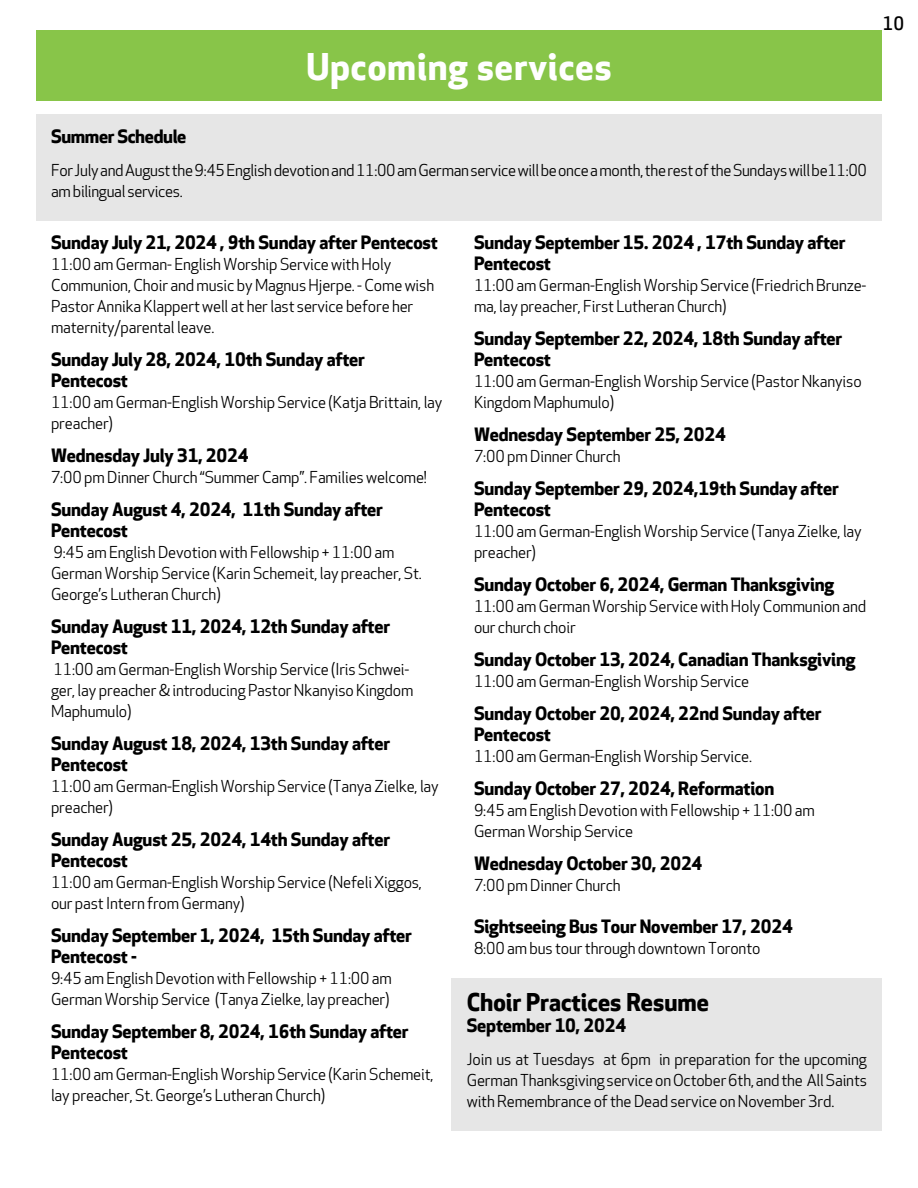
<style>
.page{position:relative;width:918px;height:1188px;background:#fff}
.page>*{position:absolute;margin:0;border:0;box-sizing:border-box;transform-origin:0 0}
.t1{font:700 36px "Apex New";letter-spacing:.025em;color:#fff}
.t2{font:700 24px "Apex New";color:#000}
.t3{font:700 18px/21px "Apex New";letter-spacing:-.01em;color:#000}
.t4{font:500 18px "Apex New";color:#000}
.t5{font:15.75px/21px "Apex New";letter-spacing:-.01em;color:#000}
</style>
<div class="page">
<div style="left:36px;top:30px;width:846px;height:70px;background:#88c549"></div>
<div style="left:452px;top:978px;width:430px;height:153px;background:#e6e6e6"></div>
<div style="left:36px;top:114px;width:846px;height:106px;background:#e6e6e6"></div>
<h1 class="t1" style="left:306px;top:45px;width:307px">Upcoming services</h1>
<p class="t3" style="left:51px;top:126px;width:137px">Summer Schedule</p>
<p class="t5" style="left:51px;top:160px;width:818px">For July and August the 9:45 English devotion and 11:00 am German service will be once a month, the rest of the Sundays will be11:00 am bilingual services.</p>
<p class="t3" style="left:51px;top:232px;width:388px">Sunday July 21, 2024 , 9th Sunday after Pentecost</p>
<p class="t5" style="left:51px;top:254px;width:385px">11:00 am German- English Worship Service with Holy Communion, Choir and music by Magnus Hjerpe. - Come wish Pastor Annika Klappert well at her last service before her maternity/parental leave.</p>
<p class="t3" style="left:51px;top:349px;width:315px">Sunday July 28, 2024, 10th Sunday after<br>Pentecost</p>
<p class="t5" style="left:51px;top:392px;width:393px">11:00 am German-English Worship Service (Katja Brittain, lay preacher)</p>
<p class="t3" style="left:51px;top:445px;width:199px">Wednesday July 31, 2024</p>
<p class="t5" style="left:51px;top:467px;width:377px">7:00 pm Dinner Church “Summer Camp”. Families welcome!</p>
<p class="t3" style="left:51px;top:499px;width:333px">Sunday August 4, 2024, 11th Sunday after<br>Pentecost</p>
<p class="t5" style="left:51px;top:542px;width:372px">9:45 am English Devotion with Fellowship + 11:00 am<br>German Worship Service (Karin Schemeit, lay preacher, St.<br>George’s Lutheran Church)</p>
<p class="t3" style="left:51px;top:616px;width:341px">Sunday August 11, 2024, 12th Sunday after<br>Pentecost</p>
<p class="t5" style="left:51px;top:659px;width:364px">11:00 am German-English Worship Service (Iris Schwei&shy;ger, lay preacher &amp; introducing Pastor Nkanyiso Kingdom<br>Maphumulo)</p>
<p class="t3" style="left:51px;top:733px;width:341px">Sunday August 18, 2024, 13th Sunday after<br>Pentecost</p>
<p class="t5" style="left:51px;top:776px;width:389px">11:00 am German-English Worship Service (Tanya Zielke, lay preacher)</p>
<p class="t3" style="left:51px;top:829px;width:341px">Sunday August 25, 2024, 14th Sunday after<br>Pentecost</p>
<p class="t5" style="left:51px;top:872px;width:372px">11:00 am German-English Worship Service (Nefeli Xiggos, our past Intern from Germany)</p>
<p class="t3" style="left:51px;top:925px;width:362px">Sunday September 1, 2024, 15th Sunday after<br>Pentecost -</p>
<p class="t5" style="left:51px;top:968px;width:342px">9:45 am English Devotion with Fellowship + 11:00 am<br>German Worship Service (Tanya Zielke, lay preacher)</p>
<p class="t3" style="left:51px;top:1021px;width:359px">Sunday September 8, 2024, 16th Sunday after<br>Pentecost</p>
<p class="t5" style="left:51px;top:1064px;width:384px">11:00 am German-English Worship Service (Karin Schemeit, lay preacher, St. George’s Lutheran Church)</p>
<p class="t3" style="left:474px;top:232px;width:373px">Sunday September 15. 2024 , 17th Sunday after<br>Pentecost</p>
<p class="t5" style="left:474px;top:275px;width:394px">11:00 am German-English Worship Service (Friedrich Brunze&shy;ma, lay preacher, First Lutheran Church)</p>
<p class="t3" style="left:474px;top:328px;width:370px">Sunday September 22, 2024, 18th Sunday after<br>Pentecost</p>
<p class="t5" style="left:474px;top:371px;width:389px">11:00 am German-English Worship Service (Pastor Nkanyiso<br>Kingdom Maphumulo)</p>
<p class="t3" style="left:474px;top:424px;width:253px">Wednesday September 25, 2024</p>
<p class="t5" style="left:474px;top:446px;width:148px">7:00 pm Dinner Church</p>
<p class="t3" style="left:474px;top:478px;width:366px">Sunday September 29, 2024,19th Sunday after<br>Pentecost</p>
<p class="t5" style="left:474px;top:521px;width:389px">11:00 am German-English Worship Service (Tanya Zielke, lay preacher)</p>
<p class="t3" style="left:474px;top:574px;width:362px">Sunday October 6, 2024, German Thanksgiving</p>
<p class="t5" style="left:474px;top:596px;width:394px">11:00 am German Worship Service with Holy Communion and our church choir</p>
<p class="t3" style="left:474px;top:649px;width:383px">Sunday October 13, 2024, Canadian Thanksgiving</p>
<p class="t5" style="left:474px;top:671px;width:277px">11:00 am German-English Worship Service</p>
<p class="t3" style="left:474px;top:703px;width:349px">Sunday October 20, 2024, 22nd Sunday after<br>Pentecost</p>
<p class="t5" style="left:474px;top:746px;width:280px">11:00 am German-English Worship Service.</p>
<p class="t3" style="left:474px;top:778px;width:302px">Sunday October 27, 2024, Reformation</p>
<p class="t5" style="left:474px;top:800px;width:342px">9:45 am English Devotion with Fellowship + 11:00 am<br>German Worship Service</p>
<p class="t3" style="left:474px;top:853px;width:230px">Wednesday October 30, 2024</p>
<p class="t5" style="left:474px;top:875px;width:148px">7:00 pm Dinner Church</p>
<p class="t3" style="left:474px;top:916px;width:320px">Sightseeing Bus Tour November 17, 2024</p>
<p class="t5" style="left:474px;top:938px;width:288px">8:00 am bus tour through downtown Toronto</p>
<h2 class="t2" style="left:467px;top:988px;width:244px">Choir Practices Resume</h2>
<p class="t3" style="left:467px;top:1015px;width:161px">September 10, 2024</p>
<p class="t5" style="left:467px;top:1049px;width:402px;text-align:justify">Join us at Tuesdays at 6pm in preparation for the upcoming German Thanksgiving service on October 6th, and the All Saints with Remembrance of the Dead service on November 3rd.</p>
<p class="t4" style="left:883px;top:13px;width:23px">10</p>
</div>
